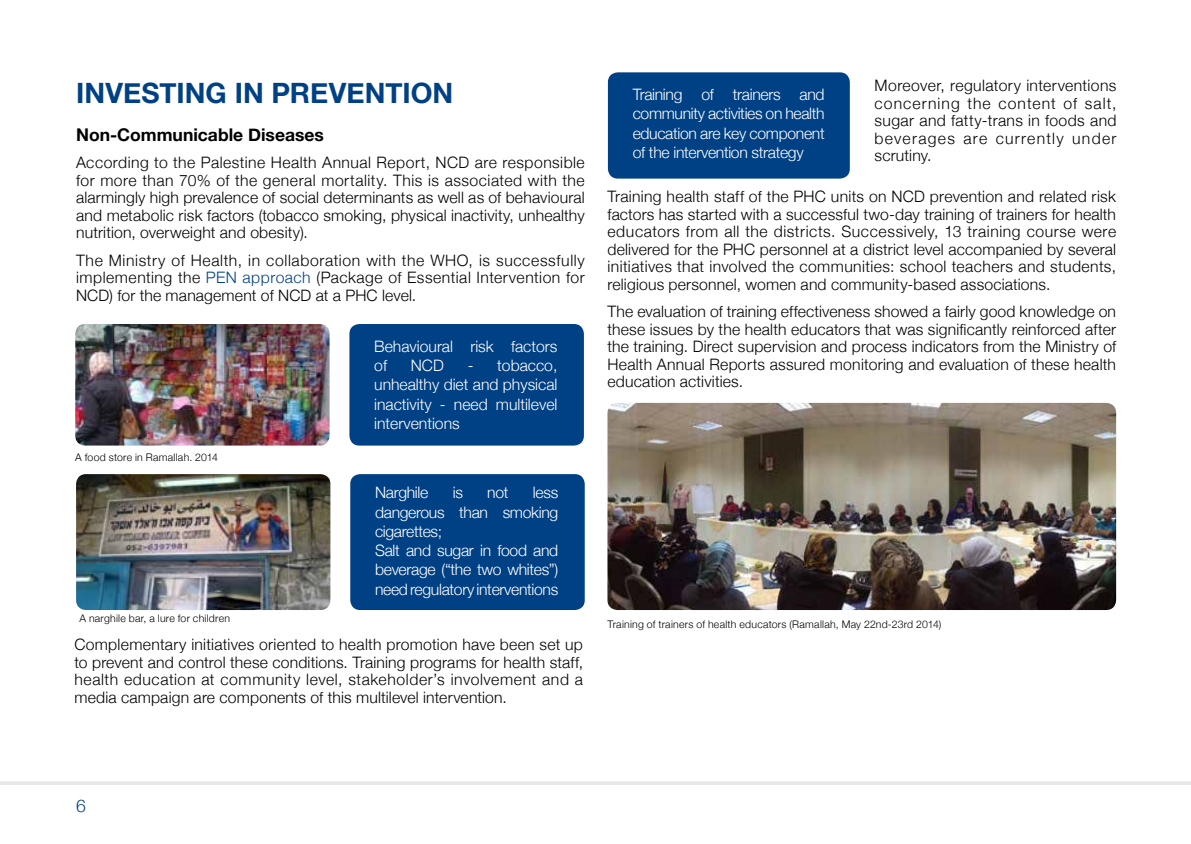
<style>
.page{position:relative;width:1191px;height:844px;background:#fff}
.page>*{position:absolute;margin:0;border:0;box-sizing:border-box;transform-origin:0 0}
.t1{font:700 28px "Helvetica Neue";color:#004185}
.t2{font:700 17.5px "Helvetica Neue";color:#000}
.t3{font:300 17.5px "Helvetica Neue";color:#004185}
.t4{font:300 15.75px/17.5px "Helvetica Neue";letter-spacing:.01em;color:#000;text-align:justify}
.t5{font:300 15.75px/19.2px "Helvetica Neue";letter-spacing:-.02em;color:#fff;text-align:justify}
.t6{font:300 15.75px/19.2px "Helvetica Neue";color:#fff}
.t7{font:300 10.5px "Helvetica Neue";letter-spacing:.025em;color:#000}
.s1{color:#004185}
</style>
<div class="page">
<hr style="left:0;top:781px;width:1191px;height:3px;background:#e6e7e8">
<div style="left:349px;top:324px;width:235px;height:121px;background:#004185;border-radius:10px"></div>
<div style="left:350px;top:474px;width:235px;height:136px;background:#004185;border-radius:10px"></div>
<img style="left:75px;top:324px;width:254px;height:121px">
<img style="left:76px;top:474px;width:254px;height:136px">
<div style="left:608px;top:72px;width:242px;height:106px;background:#004185;border-radius:10px"></div>
<img style="left:607px;top:403px;width:509px;height:207px">
<h1 class="t1" style="left:76px;top:71px;width:379px">INVESTING IN PREVENTION</h1>
<p class="t2" style="left:76px;top:121px;width:249px">Non-Communicable Diseases</p>
<p class="t4" style="left:76px;top:153px;width:510px">According to the Palestine Health Annual Report, NCD are responsible for more than 70% of the general mortality. This is associated with the alarmingly high prevalence of social determinants as well as of behavioural and metabolic risk factors (tobacco smoking, physical inactivity, unhealthy nutrition, overweight and obesity).</p>
<p class="t4" style="left:76px;top:250px;width:510px">The Ministry of Health, in collaboration with the WHO, is successfully implementing the <span class="s1">PEN approach</span> (Package of Essential Intervention for NCD) for the management of NCD at a PHC level.</p>
<p class="t7" style="left:75px;top:448px;width:144px">A food store in Ramallah. 2014</p>
<p class="t7" style="left:79px;top:609px;width:152px">A narghile bar, a lure for children</p>
<p class="t6" style="left:374px;top:335px;width:185px">Behavioural risk factors of</p>
<p class="t5" style="left:411px;top:355px;width:34px">NCD</p>
<p class="t5" style="left:374px;top:355px;width:185px;text-indent:93px">- tobacco, unhealthy diet and physical inactivity - need multilevel interventions</p>
<p class="t5" style="left:375px;top:482px;width:185px;text-align:left;text-indent:158px">less dangerous than smoking cigarettes;<br>Salt and sugar in food and beverage (“the two whites”) need regulatory interventions</p>
<p class="t5" style="left:375px;top:482px;width:55px">Narghile</p>
<p class="t5" style="left:453px;top:482px;width:12px">is</p>
<p class="t5" style="left:487px;top:482px;width:23px">not</p>
<p class="t4" style="left:74px;top:635px;width:510px">Complementary initiatives oriented to health promotion have been set up to prevent and control these conditions. Training programs for health staff, health education at community level, stakeholder’s involvement and a media campaign are components of this multilevel intervention.</p>
<p class="t5" style="left:632px;top:84px;width:193px">Training of trainers and community activities on health education are key component of the intervention strategy</p>
<p class="t4" style="left:874px;top:76px;width:243px">Moreover, regulatory interventions concerning the content of salt, sugar and fatty-trans in foods and beverages are currently under scrutiny.</p>
<p class="t4" style="left:607px;top:187px;width:510px">Training health staff of the PHC units on NCD prevention and related risk factors has started with a successful two-day training of trainers for health educators from all the districts. Successively, 13 training course were delivered for the PHC personnel at a district level accompanied by several initiatives that involved the communities: school teachers and students, religious personnel, women and community-based associations.</p>
<p class="t4" style="left:607px;top:302px;width:510px">The evaluation of training effectiveness showed a fairly good knowledge on these issues by the health educators that was significantly reinforced after the training. Direct supervision and process indicators from the Ministry of Health Annual Reports assured monitoring and evaluation of these health education activities.</p>
<p class="t7" style="left:607px;top:615px;width:335px">Training of trainers of health educators (Ramallah, May 22nd-23rd 2014)</p>
<p class="t3" style="left:76px;top:791px;width:11px">6</p>
</div>
